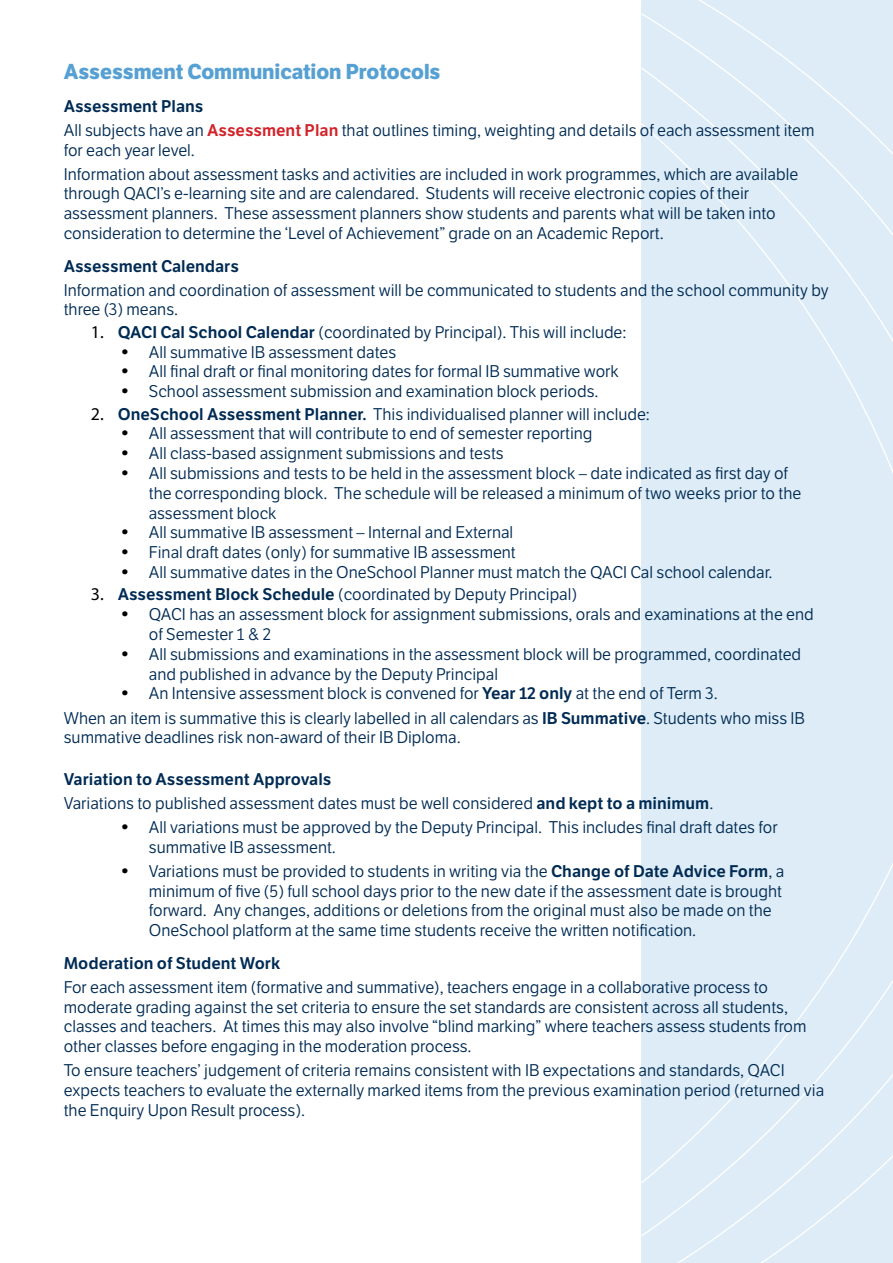
<style>
.page{position:relative;width:893px;height:1263px;background:#fff}
.page>*{position:absolute;margin:0;border:0;box-sizing:border-box;transform-origin:0 0}
.t1{font:700 21px "LFT Etica";color:#56a0d3}
.t2{font:16.5px/19.8px "LFT Etica";color:#002b54}
.t3{font:600 16.5px "LFT Etica";color:#002b54}
.s1{font-weight:600}
.s2{font-weight:600;color:#d2232a}
.s3{font-family:"Myriad Pro";font-size:18px;color:#000}
.s4{font-family:"Arial";font-weight:700;font-size:18px;color:#000}
</style>
<div class="page">
<div style="left:641px;top:0;width:252px;height:1263px;background:#ddecf6"></div>
<svg style="left:762px;top:250px;width:131px;height:111px"></svg>
<svg style="left:641px;top:13px;width:252px;height:237px"></svg>
<svg style="left:677px;top:0;width:216px;height:167px"></svg>
<svg style="left:641px;top:963px;width:252px;height:274px"></svg>
<svg style="left:656px;top:1060px;width:237px;height:203px"></svg>
<svg style="left:741px;top:1144px;width:152px;height:119px"></svg>
<p class="t1" style="left:64px;top:59px;width:378px">Assessment Communication Protocols</p>
<p class="t2" style="left:64px;top:94px;width:752px;line-height:24px"><span class="s1">Assessment Plans<br></span>All subjects have an <span class="s2">Assessment Plan</span> that outlines timing, weighting and details of each assessment item</p>
<p class="t2" style="left:64px;top:138px;width:736px;line-height:24px">for each year level.<br>Information about assessment tasks and activities are included in work programmes, which are available</p>
<p class="t2" style="left:64px;top:184px;width:713px">through QACI’s e-learning site and are calendared. Students will receive electronic copies of their assessment planners. These assessment planners show students and parents what will be taken into consideration to determine the ‘Level of Achievement” grade on an Academic Report.</p>
<p class="t3" style="left:64px;top:256px;width:177px">Assessment Calendars</p>
<p class="t2" style="left:64px;top:280px;width:766px">Information and coordination of assessment will be communicated to students and the school community by three (3) means.</p>
<p class="t2" style="left:91px;top:323px;width:537px"><span class="s3">1.</span> <span class="s1">QACI Cal School Calendar</span> (coordinated by Principal). This will include:</p>
<p class="t2" style="left:122px;top:342px;width:276px"><span class="s4">•</span> All summative IB assessment dates</p>
<p class="t2" style="left:122px;top:362px;width:499px"><span class="s4">•</span> All final draft or final monitoring dates for formal IB summative work</p>
<p class="t2" style="left:122px;top:382px;width:478px"><span class="s4">•</span> School assessment submission and examination block periods.</p>
<p class="t2" style="left:91px;top:404px;width:561px"><span class="s3">2.</span> <span class="s1">OneSchool Assessment Planner.</span> This individualised planner will include:</p>
<p class="t2" style="left:122px;top:424px;width:472px"><span class="s4">•</span> All assessment that will contribute to end of semester reporting</p>
<p class="t2" style="left:122px;top:444px;width:383px"><span class="s4">•</span> All class-based assignment submissions and tests</p>
<p class="t2" style="left:149px;top:464px;width:654px;text-indent:-27px"><span class="s4">•</span> All submissions and tests to be held in the assessment block – date indicated as first day of the corresponding block. The schedule will be released a minimum of two weeks prior to the assessment block</p>
<p class="t2" style="left:122px;top:523px;width:393px"><span class="s4">•</span> All summative IB assessment – Internal and External</p>
<p class="t2" style="left:122px;top:543px;width:395px"><span class="s4">•</span> Final draft dates (only) for summative IB assessment</p>
<p class="t2" style="left:122px;top:563px;width:652px"><span class="s4">•</span> All summative dates in the OneSchool Planner must match the QACI Cal school calendar.</p>
<p class="t2" style="left:91px;top:585px;width:488px"><span class="s3">3.</span> <span class="s1">Assessment Block Schedule</span> (coordinated by Deputy Principal)</p>
<p class="t2" style="left:149px;top:605px;width:666px;text-indent:-27px"><span class="s4">•</span> QACI has an assessment block for assignment submissions, orals and examinations at the end of Semester 1 &amp; 2</p>
<p class="t2" style="left:149px;top:645px;width:654px;text-indent:-27px"><span class="s4">•</span> All submissions and examinations in the assessment block will be programmed, coordinated and published in advance by the Deputy Principal</p>
<p class="t2" style="left:64px;top:682px;width:743px;line-height:24px;text-indent:58px"><span class="s4">•</span> An Intensive assessment block is convened for <span class="s1">Year 12 only</span> at the end of Term 3.<br>When an item is summative this is clearly labelled in all calendars as <span class="s1">IB Summative</span>. Students who miss IB</p>
<p class="t2" style="left:64px;top:728px;width:398px">summative deadlines risk non-award of their IB Diploma.</p>
<p class="t2" style="left:64px;top:767px;width:651px;line-height:24px"><span class="s1">Variation to Assessment Approvals<br></span>Variations to published assessment dates must be well considered <span class="s1">and kept to a minimum</span>.</p>
<p class="t2" style="left:149px;top:818px;width:630px;text-indent:-27px"><span class="s4">•</span> All variations must be approved by the Deputy Principal. This includes final draft dates for summative IB assessment.</p>
<p class="t2" style="left:149px;top:861px;width:637px;text-indent:-27px"><span class="s4">•</span> Variations must be provided to students in writing via the <span class="s1">Change of Date Advice Form</span>, a minimum of five (5) full school days prior to the new date if the assessment date is brought forward. Any changes, additions or deletions from the original must also be made on the OneSchool platform at the same time students receive the written notification.</p>
<p class="t3" style="left:64px;top:953px;width:218px">Moderation of Student Work</p>
<p class="t2" style="left:64px;top:978px;width:744px">For each assessment item (formative and summative), teachers engage in a collaborative process to moderate grading against the set criteria to ensure the set standards are consistent across all students, classes and teachers. At times this may also involve “blind marking” where teachers assess students from other classes before engaging in the moderation process.</p>
<p class="t2" style="left:64px;top:1061px;width:762px">To ensure teachers’ judgement of criteria remains consistent with IB expectations and standards, QACI expects teachers to evaluate the externally marked items from the previous examination period (returned via the Enquiry Upon Result process).</p>
</div>
